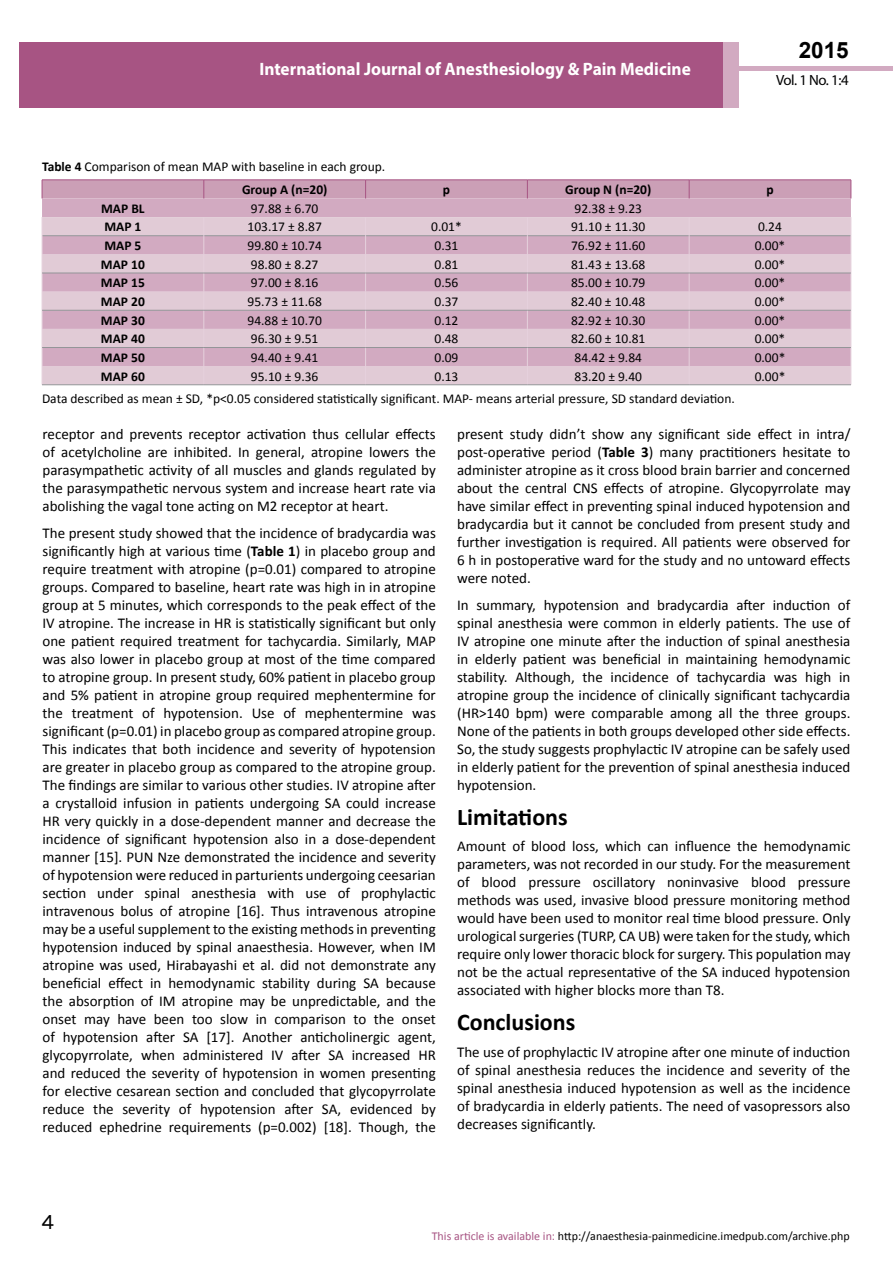
<style>
.page{position:relative;width:893px;height:1263px;background:#fff}
.page>*{position:absolute;margin:0;border:0;box-sizing:border-box;transform-origin:0 0}
.t1{font:25.5px "Tunga";color:#000}
.t2{font:700 24px "Calibri";color:#000}
.t3{font:700 22.5px "Arial";color:#000}
.t4{font:700 18px "Myriad Pro";color:#fff;scale:.96 1}
.t5{font:15px/18px "Calibri";color:#000;text-align:justify}
.t6{font:14.85px "Myriad Pro";color:#000}
.t7{font:13.5px "Calibri";color:#000}
.t8{font:700 13.5px "Calibri";color:#000}
.t9{font:12px "Calibri";color:#000}
.s1{font-weight:700}
.s2{color:#a75483}
</style>
<div class="page">
<div style="left:722px;top:66px;width:171px;height:5px;background:#d2aac1"></div>
<div style="left:19px;top:42px;width:706px;height:66px;background:#a75483"></div>
<div style="left:723px;top:42px;width:15px;height:66px;background:#d2aac1"></div>
<svg style="left:42px;top:180px;width:810px;height:205px;background:#d6b7c8"></svg>
<hr style="left:42px;top:384px;width:162px;height:1px;background:#939598">
<hr style="left:204px;top:384px;width:162px;height:1px;background:#939598">
<hr style="left:366px;top:384px;width:161px;height:1px;background:#939598">
<hr style="left:527px;top:384px;width:162px;height:1px;background:#939598">
<hr style="left:689px;top:384px;width:162px;height:1px;background:#939598">
<p class="t4" style="left:259px;top:57px;width:451px">International Journal of Anesthesiology &amp; Pain Medicine</p>
<p class="t7" style="left:42px;top:158px;width:345px"><span class="s1">Table 4</span> Comparison of mean MAP with baseline in each group.</p>
<h3 class="t3" style="left:799px;top:35px;width:52px">2015</h3>
<p class="t6" style="left:776px;top:71px;width:74px">Vol. 1 No. 1:4</p>
<p class="t8" style="left:242px;top:181px;width:87px">Group A (n=20)</p>
<p class="t8" style="left:443px;top:181px;width:9px">p</p>
<p class="t8" style="left:565px;top:181px;width:88px">Group N (n=20)</p>
<p class="t8" style="left:766px;top:181px;width:9px">p</p>
<p class="t8" style="left:101px;top:200px;width:45px">MAP BL</p>
<p class="t7" style="left:251px;top:200px;width:69px">97.88 ± 6.70</p>
<p class="t7" style="left:574px;top:200px;width:69px">92.38 ± 9.23</p>
<p class="t8" style="left:104px;top:218px;width:39px">MAP 1</p>
<p class="t7" style="left:247px;top:218px;width:76px">103.17 ± 8.87</p>
<p class="t7" style="left:431px;top:218px;width:32px">0.01*</p>
<p class="t7" style="left:571px;top:218px;width:76px">91.10 ± 11.30</p>
<p class="t7" style="left:758px;top:218px;width:25px">0.24</p>
<p class="t8" style="left:104px;top:237px;width:39px">MAP 5</p>
<p class="t7" style="left:247px;top:237px;width:76px">99.80 ± 10.74</p>
<p class="t7" style="left:434px;top:237px;width:25px">0.31</p>
<p class="t7" style="left:571px;top:237px;width:76px">76.92 ± 11.60</p>
<p class="t7" style="left:755px;top:237px;width:32px">0.00*</p>
<p class="t8" style="left:101px;top:256px;width:45px">MAP 10</p>
<p class="t7" style="left:251px;top:256px;width:69px">98.80 ± 8.27</p>
<p class="t7" style="left:434px;top:256px;width:25px">0.81</p>
<p class="t7" style="left:571px;top:256px;width:76px">81.43 ± 13.68</p>
<p class="t7" style="left:755px;top:256px;width:32px">0.00*</p>
<p class="t8" style="left:101px;top:274px;width:45px">MAP 15</p>
<p class="t7" style="left:251px;top:274px;width:69px">97.00 ± 8.16</p>
<p class="t7" style="left:434px;top:274px;width:25px">0.56</p>
<p class="t7" style="left:571px;top:274px;width:76px">85.00 ± 10.79</p>
<p class="t7" style="left:755px;top:274px;width:32px">0.00*</p>
<p class="t8" style="left:101px;top:293px;width:45px">MAP 20</p>
<p class="t7" style="left:247px;top:293px;width:76px">95.73 ± 11.68</p>
<p class="t7" style="left:434px;top:293px;width:25px">0.37</p>
<p class="t7" style="left:571px;top:293px;width:76px">82.40 ± 10.48</p>
<p class="t7" style="left:755px;top:293px;width:32px">0.00*</p>
<p class="t8" style="left:101px;top:311px;width:45px">MAP 30</p>
<p class="t7" style="left:247px;top:312px;width:76px">94.88 ± 10.70</p>
<p class="t7" style="left:434px;top:312px;width:25px">0.12</p>
<p class="t7" style="left:571px;top:312px;width:76px">82.92 ± 10.30</p>
<p class="t7" style="left:755px;top:312px;width:32px">0.00*</p>
<p class="t8" style="left:101px;top:330px;width:45px">MAP 40</p>
<p class="t7" style="left:251px;top:330px;width:69px">96.30 ± 9.51</p>
<p class="t7" style="left:434px;top:330px;width:25px">0.48</p>
<p class="t7" style="left:571px;top:330px;width:76px">82.60 ± 10.81</p>
<p class="t7" style="left:755px;top:330px;width:32px">0.00*</p>
<p class="t8" style="left:101px;top:349px;width:45px">MAP 50</p>
<p class="t7" style="left:251px;top:349px;width:69px">94.40 ± 9.41</p>
<p class="t7" style="left:434px;top:349px;width:25px">0.09</p>
<p class="t7" style="left:574px;top:349px;width:69px">84.42 ± 9.84</p>
<p class="t7" style="left:755px;top:349px;width:32px">0.00*</p>
<p class="t8" style="left:101px;top:367px;width:45px">MAP 60</p>
<p class="t7" style="left:251px;top:367px;width:69px">95.10 ± 9.36</p>
<p class="t7" style="left:434px;top:367px;width:25px">0.13</p>
<p class="t7" style="left:574px;top:367px;width:69px">83.20 ± 9.40</p>
<p class="t7" style="left:755px;top:367px;width:32px">0.00*</p>
<p class="t7" style="left:42px;top:390px;width:694px">Data described as mean ± SD, *p&lt;0.05 considered statistically significant. MAP- means arterial pressure, SD standard deviation.</p>
<p class="t5" style="left:43px;top:425px;width:395px">receptor and prevents receptor activation thus cellular effects of acetylcholine are inhibited. In general, atropine lowers the parasympathetic activity of all muscles and glands regulated by the parasympathetic nervous system and increase heart rate via abolishing the vagal tone acting on M2 receptor at heart.</p>
<p class="t5" style="left:43px;top:524px;width:395px">The present study showed that the incidence of bradycardia was significantly high at various time (<span class="s1">Table 1</span>) in placebo group and require treatment with atropine (p=0.01) compared to atropine groups. Compared to baseline, heart rate was high in in atropine group at 5 minutes, which corresponds to the peak effect of the IV atropine. The increase in HR is statistically significant but only one patient required treatment for tachycardia. Similarly, MAP was also lower in placebo group at most of the time compared to atropine group. In present study, 60% patient in placebo group and 5% patient in atropine group required mephentermine for the treatment of hypotension. Use of mephentermine was significant (p=0.01) in placebo group as compared atropine group.<br>This indicates that both incidence and severity of hypotension are greater in placebo group as compared to the atropine group.<br>The findings are similar to various other studies. IV atropine after a crystalloid infusion in patients undergoing SA could increase HR very quickly in a dose-dependent manner and decrease the incidence of significant hypotension also in a dose-dependent manner [15]. PUN Nze demonstrated the incidence and severity of hypotension were reduced in parturients undergoing ceesarian section under spinal anesthesia with use of prophylactic intravenous bolus of atropine [16]. Thus intravenous atropine may be a useful supplement to the existing methods in preventing hypotension induced by spinal anaesthesia. However, when IM atropine was used, Hirabayashi et al. did not demonstrate any beneficial effect in hemodynamic stability during SA because the absorption of IM atropine may be unpredictable, and the onset may have been too slow in comparison to the onset of hypotension after SA [17]. Another anticholinergic agent, glycopyrrolate, when administered IV after SA increased HR and reduced the severity of hypotension in women presenting for elective cesarean section and concluded that glycopyrrolate reduce the severity of hypotension after SA, evidenced by reduced ephedrine requirements (p=0.002) [18]. Though, the</p>
<p class="t5" style="left:457px;top:425px;width:395px">present study didn’t show any significant side effect in intra/ post-operative period (<span class="s1">Table 3</span>) many practitioners hesitate to administer atropine as it cross blood brain barrier and concerned about the central CNS effects of atropine. Glycopyrrolate may have similar effect in preventing spinal induced hypotension and bradycardia but it cannot be concluded from present study and further investigation is required. All patients were observed for 6 h in postoperative ward for the study and no untoward effects were noted.</p>
<p class="t5" style="left:457px;top:596px;width:395px">In summary, hypotension and bradycardia after induction of spinal anesthesia were common in elderly patients. The use of IV atropine one minute after the induction of spinal anesthesia in elderly patient was beneficial in maintaining hemodynamic stability. Although, the incidence of tachycardia was high in atropine group the incidence of clinically significant tachycardia (HR&gt;140 bpm) were comparable among all the three groups.<br>None of the patients in both groups developed other side effects.<br>So, the study suggests prophylactic IV atropine can be safely used in elderly patient for the prevention of spinal anesthesia induced hypotension.</p>
<h2 class="t2" style="left:457px;top:801px;width:112px">Limitations</h2>
<p class="t5" style="left:457px;top:837px;width:395px">Amount of blood loss, which can influence the hemodynamic parameters, was not recorded in our study. For the measurement of blood pressure oscillatory noninvasive blood pressure methods was used, invasive blood pressure monitoring method would have been used to monitor real time blood pressure. Only urological surgeries (TURP, CA UB) were taken for the study, which require only lower thoracic block for surgery. This population may not be the actual representative of the SA induced hypotension associated with higher blocks more than T8.</p>
<h2 class="t2" style="left:457px;top:1007px;width:120px">Conclusions</h2>
<p class="t5" style="left:457px;top:1043px;width:395px">The use of prophylactic IV atropine after one minute of induction of spinal anesthesia reduces the incidence and severity of the spinal anesthesia induced hypotension as well as the incidence of bradycardia in elderly patients. The need of vasopressors also decreases significantly.</p>
<h1 class="t1" style="left:41px;top:1205px;width:15px">4</h1>
<p class="t9" style="left:432px;top:1228px;width:419px"><span class="s2">This article is available in:</span> http://anaesthesia-painmedicine.imedpub.com/archive.php</p>
</div>
